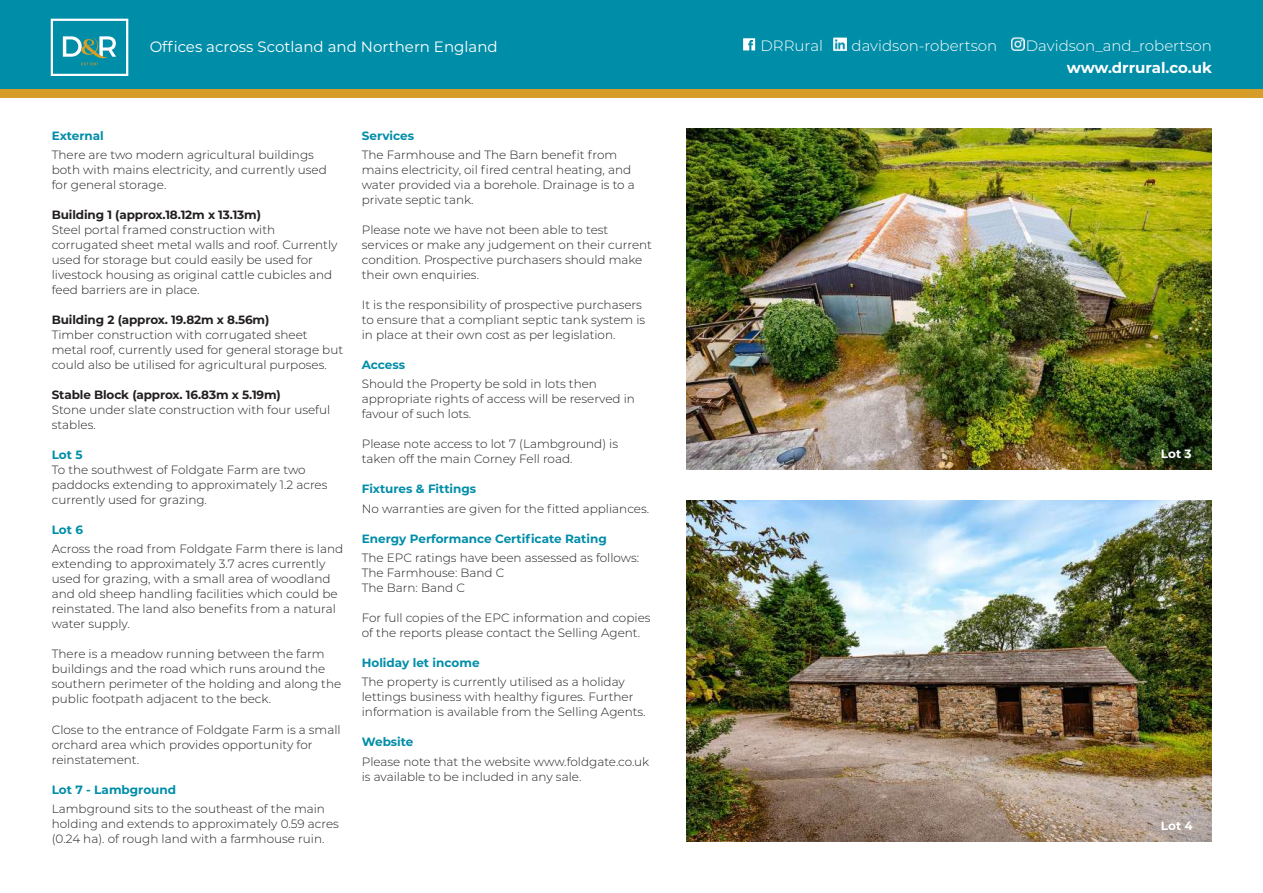
<style>
.page{position:relative;width:1263px;height:893px;background:#fff}
.page>*{position:absolute;margin:0;border:0;box-sizing:border-box;transform-origin:0 0}
.t1{font:300 15px "Montserrat";color:#fff}
.t2{font:15px "Montserrat";color:#fff}
.t3{font:700 15px "Montserrat";color:#fff}
.t4{font:300 12px/15px "Montserrat";color:#231f20}
.t5{font:700 12px "Montserrat";color:#008da8}
.t6{font:700 12px "Montserrat";letter-spacing:-.01em;color:#231f20}
.t7{font:700 12px "Montserrat";color:#fff}
</style>
<div class="page">
<img style="left:686px;top:128px;width:526px;height:341px">
<img style="left:686px;top:500px;width:526px;height:341px">
<div style="left:0;top:0;width:1263px;height:89px;background:#008da8"></div>
<svg style="left:51px;top:19px;width:77px;height:57px"></svg>
<div style="left:0;top:89px;width:1263px;height:9px;background:#d69e28"></div>
<svg style="left:743px;top:38px;width:12px;height:12px"></svg>
<svg style="left:833px;top:38px;width:13px;height:13px"></svg>
<svg style="left:1012px;top:38px;width:12px;height:13px"></svg>
<p class="t2" style="left:150px;top:36px;width:350px">Offices across Scotland and Northern England</p>
<p class="t1" style="left:760px;top:35px;width:64px">DRRural</p>
<p class="t1" style="left:851px;top:35px;width:147px">davidson-robertson</p>
<p class="t1" style="left:1026px;top:35px;width:188px">Davidson_and_robertson</p>
<p class="t3" style="left:1067px;top:57px;width:147px">www.drrural.co.uk</p>
<p class="t5" style="left:52px;top:127px;width:54px">External</p>
<p class="t4" style="left:52px;top:147px;width:276px">There are two modern agricultural buildings both with mains electricity, and currently used for general storage.</p>
<p class="t6" style="left:52px;top:206px;width:211px">Building 1 (approx.18.12m x 13.13m)</p>
<p class="t4" style="left:52px;top:222px;width:287px">Steel portal framed construction with corrugated sheet metal walls and roof. Currently used for storage but could easily be used for livestock housing as original cattle cubicles and feed barriers are in place.</p>
<p class="t6" style="left:52px;top:311px;width:219px">Building 2 (approx. 19.82m x 8.56m)</p>
<p class="t4" style="left:52px;top:327px;width:293px">Timber construction with corrugated sheet metal roof, currently used for general storage but could also be utilised for agricultural purposes.</p>
<p class="t6" style="left:52px;top:386px;width:231px">Stable Block (approx. 16.83m x 5.19m)</p>
<p class="t4" style="left:52px;top:402px;width:280px">Stone under slate construction with four useful stables.</p>
<p class="t5" style="left:52px;top:446px;width:32px">Lot 5</p>
<p class="t4" style="left:52px;top:462px;width:277px">To the southwest of Foldgate Farm are two paddocks extending to approximately 1.2 acres currently used for grazing.</p>
<p class="t5" style="left:52px;top:521px;width:33px">Lot 6</p>
<p class="t4" style="left:52px;top:541px;width:293px">Across the road from Foldgate Farm there is land extending to approximately 3.7 acres currently used for grazing, with a small area of woodland and old sheep handling facilities which could be reinstated. The land also benefits from a natural water supply.</p>
<p class="t4" style="left:52px;top:646px;width:291px">There is a meadow running between the farm buildings and the road which runs around the southern perimeter of the holding and along the public footpath adjacent to the beck.</p>
<p class="t4" style="left:52px;top:721px;width:290px">Close to the entrance of Foldgate Farm is a small orchard area which provides opportunity for reinstatement.</p>
<p class="t5" style="left:52px;top:781px;width:126px">Lot 7 - Lambground</p>
<p class="t4" style="left:52px;top:801px;width:289px">Lambground sits to the southeast of the main holding and extends to approximately 0.59 acres (0.24 ha). of rough land with a farmhouse ruin.</p>
<p class="t5" style="left:362px;top:127px;width:54px">Services</p>
<p class="t4" style="left:362px;top:147px;width:274px">The Farmhouse and The Barn benefit from mains electricity, oil fired central heating, and water provided via a borehole. Drainage is to a private septic tank.</p>
<p class="t4" style="left:362px;top:222px;width:292px">Please note we have not been able to test services or make any judgement on their current condition. Prospective purchasers should make their own enquiries.</p>
<p class="t4" style="left:362px;top:297px;width:285px">It is the responsibility of prospective purchasers to ensure that a compliant septic tank system is in place at their own cost as per legislation.</p>
<p class="t5" style="left:362px;top:356px;width:45px">Access</p>
<p class="t4" style="left:362px;top:376px;width:275px">Should the Property be sold in lots then appropriate rights of access will be reserved in favour of such lots.</p>
<p class="t4" style="left:362px;top:436px;width:258px">Please note access to lot 7 (Lambground) is taken off the main Corney Fell road.</p>
<p class="t5" style="left:362px;top:481px;width:116px">Fixtures &amp; Fittings</p>
<p class="t4" style="left:362px;top:501px;width:289px">No warranties are given for the fitted appliances.</p>
<p class="t5" style="left:362px;top:530px;width:247px">Energy Performance Certificate Rating</p>
<p class="t4" style="left:362px;top:550px;width:279px">The EPC ratings have been assessed as follows:<br>The Farmhouse: Band C<br>The Barn: Band C</p>
<p class="t4" style="left:362px;top:610px;width:290px">For full copies of the EPC information and copies of the reports please contact the Selling Agent.</p>
<p class="t5" style="left:362px;top:654px;width:119px">Holiday let income</p>
<p class="t4" style="left:362px;top:674px;width:285px">The property is currently utilised as a holiday lettings business with healthy figures. Further information is available from the Selling Agents.</p>
<p class="t5" style="left:362px;top:733px;width:53px">Website</p>
<p class="t4" style="left:362px;top:753px;width:289px">Please note that the website www.foldgate.co.uk is available to be included in any sale.</p>
<p class="t7" style="left:1161px;top:445px;width:32px">Lot 3</p>
<p class="t7" style="left:1161px;top:817px;width:33px">Lot 4</p>
</div>
